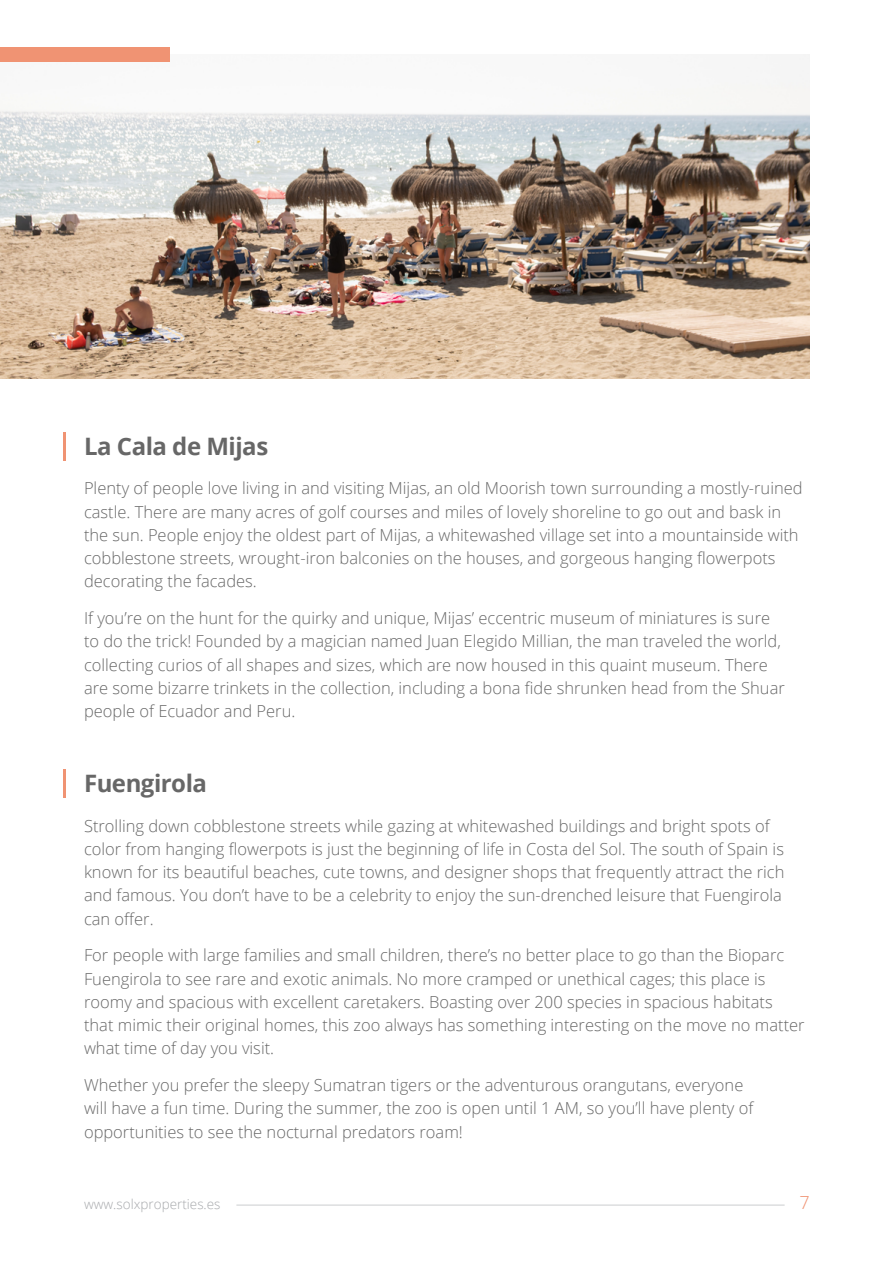
<style>
.page{position:relative;width:893px;height:1263px;background:#fff}
.page>*{position:absolute;margin:0;border:0;box-sizing:border-box;transform-origin:0 0}
.t1{font:700 24px "Open Sans";letter-spacing:-.02em;color:#676767}
.t2{font:300 18px "Open Sans";color:#f09373}
.t3{font:300 16.5px/23.2px "Open Sans";color:#676767}
.t4{font:300 13.5px "Open Sans";color:#a7a9ac}
</style>
<div class="page">
<hr style="left:63px;top:432px;width:3px;height:28px;background:#f09373">
<hr style="left:63px;top:769px;width:3px;height:28px;background:#f09373">
<img style="left:0;top:54px;width:810px;height:324px">
<div style="left:0;top:47px;width:170px;height:14px;background:#f09373"></div>
<hr style="left:236px;top:1204px;width:549px;height:2px;background:#d1d3d4">
<h1 class="t1" style="left:84px;top:429px;width:186px">La Cala de Mijas</h1>
<p class="t3" style="left:84px;top:476px;width:720px">Plenty of people love living in and visiting Mijas, an old Moorish town surrounding a mostly-ruined castle. There are many acres of golf courses and miles of lovely shoreline to go out and bask in the sun. People enjoy the oldest part of Mijas, a whitewashed village set into a mountainside with cobblestone streets, wrought-iron balconies on the houses, and gorgeous hanging flowerpots decorating the facades.</p>
<p class="t3" style="left:84px;top:606px;width:702px">If you’re on the hunt for the quirky and unique, Mijas’ eccentric museum of miniatures is sure to do the trick! Founded by a magician named Juan Elegido Millian, the man traveled the world, collecting curios of all shapes and sizes, which are now housed in this quaint museum. There are some bizarre trinkets in the collection, including a bona fide shrunken head from the Shuar people of Ecuador and Peru.</p>
<h1 class="t1" style="left:84px;top:766px;width:125px">Fuengirola</h1>
<p class="t3" style="left:84px;top:813px;width:702px">Strolling down cobblestone streets while gazing at whitewashed buildings and bright spots of color from hanging flowerpots is just the beginning of life in Costa del Sol. The south of Spain is known for its beautiful beaches, cute towns, and designer shops that frequently attract the rich and famous. You don’t have to be a celebrity to enjoy the sun-drenched leisure that Fuengirola can offer.</p>
<p class="t3" style="left:84px;top:943px;width:722px">For people with large families and small children, there’s no better place to go than the Bioparc Fuengirola to see rare and exotic animals. No more cramped or unethical cages; this place is roomy and spacious with excellent caretakers. Boasting over 200 species in spacious habitats that mimic their original homes, this zoo always has something interesting on the move no matter what time of day you visit.</p>
<p class="t3" style="left:84px;top:1073px;width:671px">Whether you prefer the sleepy Sumatran tigers or the adventurous orangutans, everyone will have a fun time. During the summer, the zoo is open until 1 AM, so you’ll have plenty of opportunities to see the nocturnal predators roam!</p>
<p class="t4" style="left:84px;top:1195px;width:138px">www.solxproperties.es</p>
<p class="t2" style="left:799px;top:1190px;width:12px">7</p>
</div>
